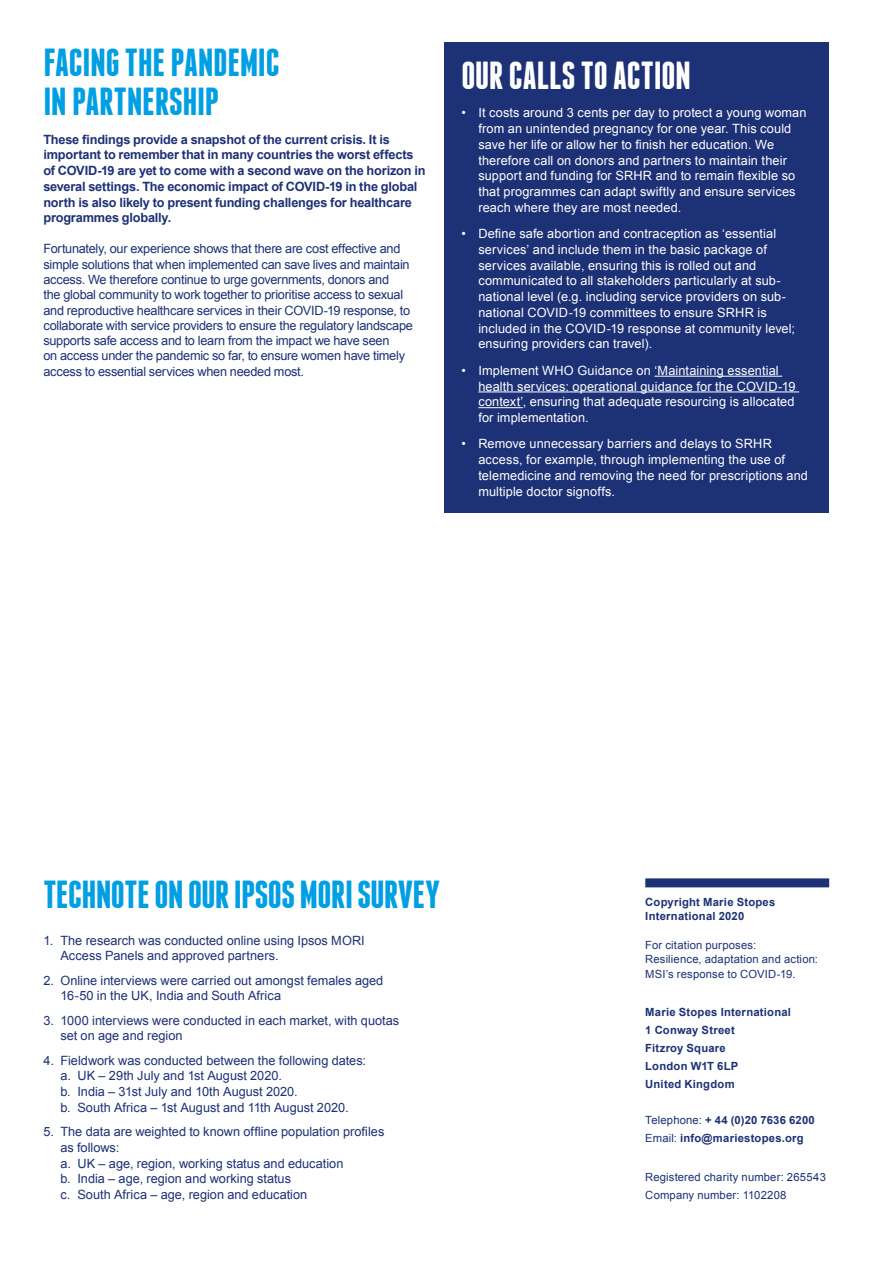
<style>
.page{position:relative;width:893px;height:1263px;background:#fff}
.page>*{position:absolute;margin:0;border:0;box-sizing:border-box;transform-origin:0 0}
.t1{font:700 39px/39px "Franchise";letter-spacing:-.01em;color:#009fe3}
.t2{font:700 39px "Franchise";letter-spacing:-.005em;color:#fff}
.t3{font:12.75px/15.8px "Arial";letter-spacing:-.01em;color:#1d3176}
.t4{font:12.75px/15.8px "Arial";letter-spacing:.01em;color:#fff}
.t5{font:700 12.75px/15.8px "Arial";letter-spacing:-.015em;color:#1d3176}
.t6{font:700 11.25px/18px "Arial";letter-spacing:.02em;color:#1d3176}
.t7{font:11.25px/14.2px "Arial";letter-spacing:.015em;color:#1d3176}
.s1{font-weight:400}
</style>
<div class="page">
<div style="left:444px;top:43px;width:385px;height:470px;background:#1d3176"></div>
<hr style="left:654px;top:376px;width:128px;height:1px;background:#fff">
<hr style="left:478px;top:391px;width:321px;height:1px;background:#fff">
<hr style="left:478px;top:407px;width:45px;height:1px;background:#fff">
<div style="left:645px;top:878px;width:184px;height:9px;background:#1d3176"></div>
<h1 class="t1" style="left:43px;top:43px;width:238px">FACING THE PANDEMIC<br>IN PARTNERSHIP</h1>
<p class="t5" style="left:43px;top:132px;width:384px">These findings provide a snapshot of the current crisis. It is important to remember that in many countries the worst effects of COVID-19 are yet to come with a second wave on the horizon in several settings. The economic impact of COVID-19 in the global north is also likely to present funding challenges for healthcare programmes globally.</p>
<p class="t3" style="left:43px;top:241px;width:371px;line-height:15.3px">Fortunately, our experience shows that there are cost effective and simple solutions that when implemented can save lives and maintain access. We therefore continue to urge governments, donors and<br>the global community to work together to prioritise access to sexual and reproductive healthcare services in their COVID-19 response, to collaborate with service providers to ensure the regulatory landscape supports safe access and to learn from the impact we have seen<br>on access under the pandemic so far, to ensure women have timely access to essential services when needed most.</p>
<h1 class="t2" style="left:461px;top:57px;width:231px">OUR CALLS TO ACTION</h1>
<p class="t4" style="left:478px;top:105px;width:330px;text-indent:-17px">• It costs around 3 cents per day to protect a young woman from an unintended pregnancy for one year. This could save her life or allow her to finish her education. We therefore call on donors and partners to maintain their support and funding for SRHR and to remain flexible so that programmes can adapt swiftly and ensure services reach where they are most needed.</p>
<p class="t4" style="left:478px;top:226px;width:318px;text-indent:-17px">• Define safe abortion and contraception as ‘essential services’ and include them in the basic package of services available, ensuring this is rolled out and communicated to all stakeholders particularly at sub&shy;national level (e.g. including service providers on sub&shy;national COVID-19 committees to ensure SRHR is included in the COVID-19 response at community level; ensuring providers can travel).</p>
<p class="t4" style="left:478px;top:363px;width:319px;text-indent:-17px">• Implement WHO Guidance on ‘Maintaining essential health services: operational guidance for the COVID-19 context’, ensuring that adequate resourcing is allocated for implementation.</p>
<p class="t4" style="left:478px;top:436px;width:331px;text-indent:-17px">• Remove unnecessary barriers and delays to SRHR access, for example, through implementing the use of telemedicine and removing the need for prescriptions and multiple doctor signoffs.</p>
<h1 class="t1" style="left:43px;top:874px;width:398px">TECHNOTE ON OUR IPSOS MORI SURVEY</h1>
<p class="t3" style="left:60px;top:932px;width:306px;text-indent:-17px">1. The research was conducted online using Ipsos MORI<br>Access Panels and approved partners.</p>
<p class="t3" style="left:60px;top:972px;width:324px;text-indent:-17px">2. Online interviews were carried out amongst females aged<br>16-50 in the UK, India and South Africa</p>
<p class="t3" style="left:60px;top:1012px;width:340px;text-indent:-17px">3. 1000 interviews were conducted in each market, with quotas set on age and region</p>
<p class="t3" style="left:60px;top:1052px;width:307px;text-indent:-17px">4. Fieldwork was conducted between the following dates: a. UK – 29th July and 1st August 2020.<br>b. India – 31st July and 10th August 2020.<br>b. South Africa – 1st August and 11th August 2020.</p>
<p class="t3" style="left:60px;top:1124px;width:325px;text-indent:-17px">5. The data are weighted to known offline population profiles as follows:<br>a. UK – age, region, working status and education<br>b. India – age, region and working status<br>c. South Africa – age, region and education</p>
<p class="t6" style="left:645px;top:895px;width:132px;line-height:14.2px">Copyright Marie Stopes<br>International 2020</p>
<p class="t7" style="left:645px;top:938px;width:174px">For citation purposes:<br>Resilience, adaptation and action:<br>MSI’s response to COVID-19.</p>
<p class="t6" style="left:645px;top:1004px;width:147px">Marie Stopes International<br>1 Conway Street<br>Fitzroy Square<br>London W1T 6LP<br>United Kingdom</p>
<p class="t6" style="left:645px;top:1112px;width:171px"><span class="s1">Telephone:</span> + 44 (0)20 7636 6200<br><span class="s1">Email:</span> info@mariestopes.org</p>
<p class="t7" style="left:645px;top:1168px;width:182px;line-height:18px">Registered charity number: 265543<br>Company number: 1102208</p>
</div>
